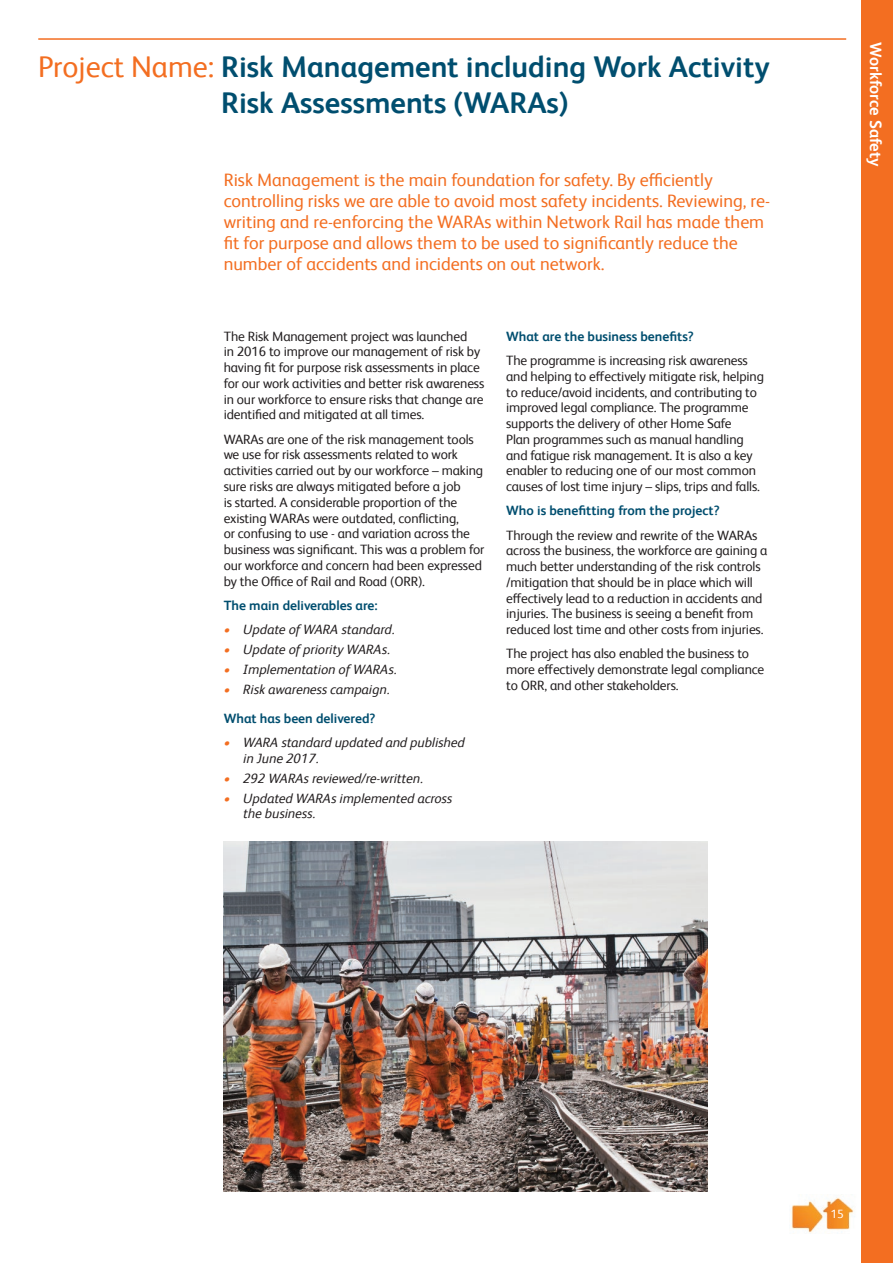
<style>
.page{position:relative;width:893px;height:1263px;background:#fff}
.page>*{position:absolute;margin:0;border:0;box-sizing:border-box;transform-origin:0 0}
.t1{font:700 30px/36px "Network Rail Sans";color:#004e6f}
.t2{font:18px/21px "Network Rail Sans";color:#f36e21}
.t3{font:700 16.5px "Network Rail Sans";color:#fff}
.t4{font:13.5px/15.8px "Network Rail Sans";letter-spacing:-.01em;color:#231f20}
.t5{font:italic 13.5px/15.8px "Network Rail Sans";color:#231f20}
.t6{font:700 13.5px "Network Rail Sans";color:#004e6f}
.t7{font:12px "Network Rail Sans";color:#fff}
.s1{font-weight:400;color:#f36e21}
.s2{color:#f36e21}
.s3{font-weight:700;font-style:normal;color:#004e6f}
</style>
<div class="page">
<hr style="left:38px;top:38px;width:808px;height:2px;background:#f36e21">
<div style="left:861px;top:0;width:32px;height:1263px;background:#f36e21"></div>
<img style="left:791px;top:1197px;width:64px;height:36px">
<img style="left:224px;top:842px;width:483px;height:349px">
<h1 class="t1" style="left:221px;top:48px;width:550px;text-indent:-183px"><span class="s1">Project Name:</span> Risk Management including Work Activity<br>Risk Assessments (WARAs)</h1>
<p class="t2" style="left:224px;top:169px;width:548px">Risk Management is the main foundation for safety. By efficiently controlling risks we are able to avoid most safety incidents. Reviewing, re&shy;writing and re-enforcing the WARAs within Network Rail has made them fit for purpose and allows them to be used to significantly reduce the number of accidents and incidents on out network.</p>
<p class="t4" style="left:224px;top:327px;width:262px">The Risk Management project was launched<br>in 2016 to improve our management of risk by having fit for purpose risk assessments in place for our work activities and better risk awareness in our workforce to ensure risks that change are identified and mitigated at all times.</p>
<p class="t4" style="left:224px;top:430px;width:262px">WARAs are one of the risk management tools we use for risk assessments related to work activities carried out by our workforce – making sure risks are always mitigated before a job<br>is started. A considerable proportion of the existing WARAs were outdated, conflicting,<br>or confusing to use - and variation across the business was significant. This was a problem for our workforce and concern had been expressed by the Office of Rail and Road (ORR).</p>
<p class="t6" style="left:224px;top:596px;width:155px">The main deliverables are:</p>
<p class="t5" style="left:224px;top:621px;width:172px"><span class="s2">•</span> Update of WARA standard.</p>
<p class="t5" style="left:224px;top:641px;width:168px"><span class="s2">•</span> Update of priority WARAs.</p>
<p class="t5" style="left:224px;top:661px;width:174px"><span class="s2">•</span> Implementation of WARAs.</p>
<p class="t5" style="left:224px;top:674px;width:167px;line-height:28.5px"><span class="s2">•</span> Risk awareness campaign.<br><span class="s3">What has been delivered?</span></p>
<p class="t5" style="left:243px;top:734px;width:223px;text-indent:-19px"><span class="s2">•</span> WARA standard updated and published in June 2017.</p>
<p class="t5" style="left:224px;top:769px;width:201px"><span class="s2">•</span> 292 WARAs reviewed/re-written.</p>
<p class="t5" style="left:243px;top:789px;width:210px;text-indent:-19px"><span class="s2">•</span> Updated WARAs implemented across the business.</p>
<p class="t6" style="left:506px;top:327px;width:189px">What are the business benefits?</p>
<p class="t4" style="left:506px;top:352px;width:259px">The programme is increasing risk awareness and helping to effectively mitigate risk, helping to reduce/avoid incidents, and contributing to improved legal compliance. The programme supports the delivery of other Home Safe<br>Plan programmes such as manual handling and fatigue risk management. It is also a key enabler to reducing one of our most common causes of lost time injury – slips, trips and falls.</p>
<p class="t6" style="left:506px;top:502px;width:215px">Who is benefitting from the project?</p>
<p class="t4" style="left:506px;top:526px;width:263px">Through the review and rewrite of the WARAs across the business, the workforce are gaining a much better understanding of the risk controls /mitigation that should be in place which will effectively lead to a reduction in accidents and injuries. The business is seeing a benefit from reduced lost time and other costs from injuries.</p>
<p class="t4" style="left:506px;top:645px;width:260px">The project has also enabled the business to more effectively demonstrate legal compliance to ORR, and other stakeholders.</p>
<p class="t3" style="left:887px;top:42px;width:126px;rotate:90deg">Workforce Safety</p>
<p class="t7" style="left:831px;top:1206px;width:15px">15</p>
</div>
